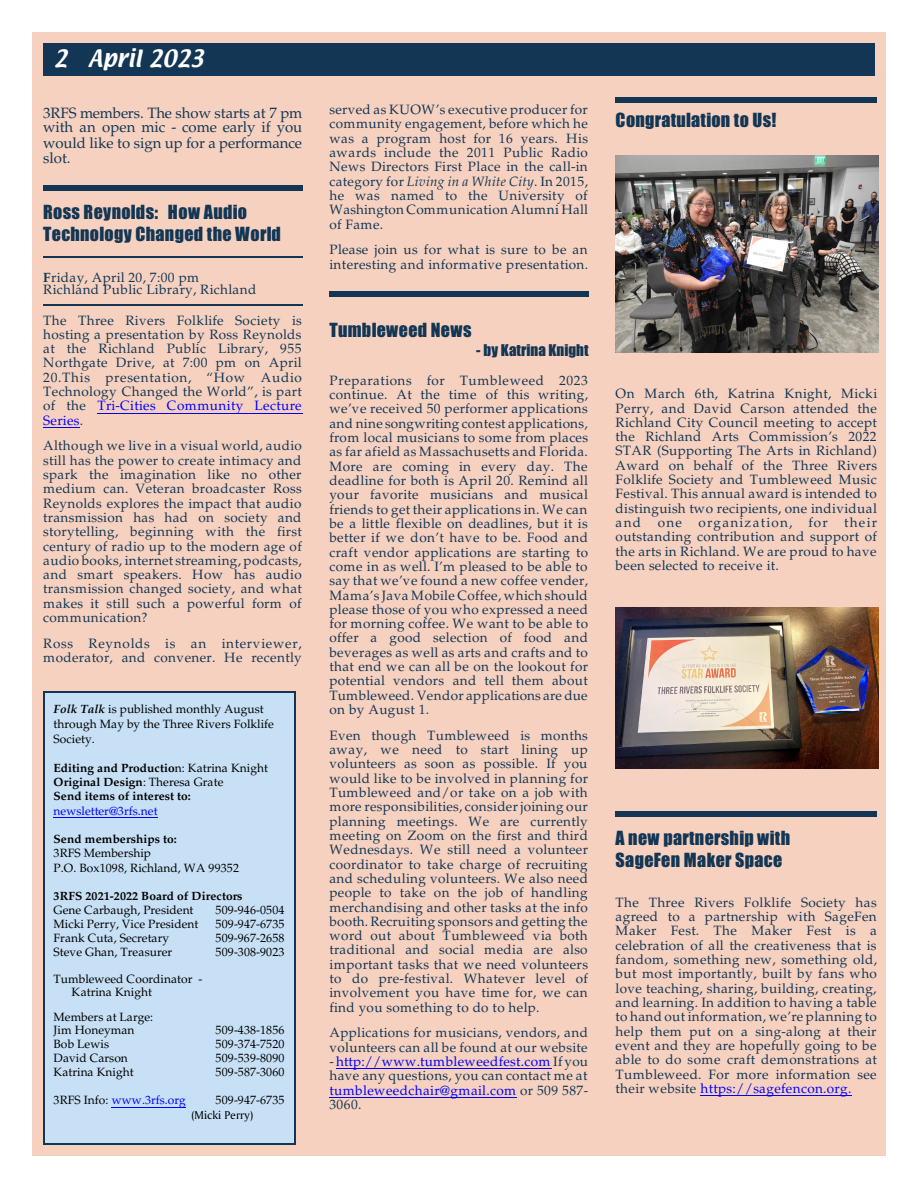
<style>
.page{position:relative;width:918px;height:1188px;background:#fff}
.page>*{position:absolute;margin:0;border:0;box-sizing:border-box;transform-origin:0 0}
.t1{font:21px "Textile";color:#fff}
.t2{font:18px/22.5px "Impact";letter-spacing:.02em;color:#123654}
.t3{font:15px/15px "Palatino";letter-spacing:-.005em;color:#123654;text-align:justify}
.t4{font:15px "Impact";color:#123654}
.t5{font:13.5px/14.2px "Palatino";letter-spacing:.025em;color:#123654;text-align:justify}
.t6{font:12px/15px "Palatino";color:#000}
.t7{font:700 12px/14.7px "Palatino";color:#000}
.t8{font:12px "Palatino";letter-spacing:.005em;color:#00f}
.t9{font:12px "Amerigo BT Roman A";color:#000}
.s1{font-weight:700}
.s2{color:#00f}
.s3{font-weight:700;font-style:italic}
.s4{font-weight:400}
.s5{font-weight:400;color:#00f}
.s6{color:#000}
.s7{font-style:italic}
</style>
<div class="page">
<div style="left:32px;top:32px;width:854px;height:1124px;background:#f7d1bf"></div>
<div style="left:43px;top:43px;width:832px;height:32px;background:#123654"></div>
<div style="left:43px;top:691px;width:253px;height:454px;background:#c7e0f5"></div>
<hr style="left:54px;top:817px;width:104px;height:1px;background:#00f">
<hr style="left:112px;top:1107px;width:74px;height:1px;background:#00f">
<hr style="left:43px;top:691px;width:1px;height:453px;background:#123654">
<hr style="left:294px;top:691px;width:2px;height:453px;background:#123654">
<hr style="left:43px;top:691px;width:253px;height:1px;background:#123654">
<hr style="left:43px;top:1143px;width:253px;height:2px;background:#123654">
<img style="left:616px;top:156px;width:262px;height:196px">
<img style="left:616px;top:608px;width:262px;height:161px">
<hr style="left:97px;top:413px;width:205px;height:1px;background:#00f">
<hr style="left:43px;top:427px;width:37px;height:1px;background:#00f">
<hr style="left:336px;top:1068px;width:215px;height:1px;background:#00f">
<hr style="left:329px;top:1097px;width:188px;height:1px;background:#00f">
<hr style="left:701px;top:1095px;width:151px;height:1px;background:#00f">
<div style="left:43px;top:185px;width:259px;height:6px;background:#123654"></div>
<hr style="left:43px;top:256px;width:259px;height:2px;background:#123654">
<hr style="left:43px;top:304px;width:259px;height:2px;background:#123654">
<div style="left:329px;top:292px;width:259px;height:5px;background:#123654"></div>
<div style="left:616px;top:97px;width:261px;height:5px;background:#123654"></div>
<div style="left:616px;top:812px;width:261px;height:5px;background:#123654"></div>
<p class="t1" style="left:54px;top:46px;width:152px">2 April 2023</p>
<p class="t3" style="left:43px;top:107px;width:261px">3RFS members. The show starts at 7 pm with an open mic - come early if you would like to sign up for a performance slot.</p>
<p class="t2" style="left:43px;top:202px;width:239px">Ross Reynolds: How Audio<br>Technology Changed the World</p>
<p class="t5" style="left:43px;top:271px;width:157px"><span class="s1">F</span>riday, April 20, 7:00 pm</p>
<p class="t5" style="left:43px;top:284px;width:215px">Richland Public Library, Richland</p>
<p class="t5" style="left:43px;top:314px;width:260px">The Three Rivers Folklife Society is hosting a presentation by Ross Reynolds at the Richland Public Library, 955<br>Northgate Drive, at 7:00 pm on April 20.This presentation, “How Audio Technology Changed the World”, is part of the <span class="s2">Tri-Cities Community Lecture Series</span>.</p>
<p class="t5" style="left:43px;top:440px;width:260px">Although we live in a visual world, audio still has the power to create intimacy and spark the imagination like no other medium can. Veteran broadcaster Ross Reynolds explores the impact that audio transmission has had on society and storytelling, beginning with the first century of radio up to the modern age of audio books, internet streaming, podcasts, and smart speakers. How has audio transmission changed society, and what makes it still such a powerful form of communication?</p>
<p class="t5" style="left:43px;top:638px;width:260px">Ross Reynolds is an interviewer, moderator, and convener. He recently</p>
<p class="t6" style="left:54px;top:703px;width:222px"><span class="s3">Folk Talk</span> is published monthly August through May by the Three Rivers Folklife<br>Society.</p>
<p class="t7" style="left:54px;top:762px;width:216px">Editing and Productio<span class="s4">n: Katrina Knight</span></p>
<p class="t7" style="left:54px;top:776px;width:171px">Original Design<span class="s4">: Theresa Grate</span></p>
<p class="t7" style="left:54px;top:790px;width:139px">Send items of interest to: <span class="s5">newsletter@3rfs.net</span></p>
<p class="t7" style="left:54px;top:833px;width:125px">Send memberships to:</p>
<p class="t6" style="left:54px;top:847px;width:99px">3RFS Membership</p>
<p class="t6" style="left:54px;top:861px;width:187px">P.O. Box1098, Richland, WA 99352</p>
<p class="t7" style="left:54px;top:890px;width:191px">3RFS 2021-2022 Board of Directors</p>
<p class="t6" style="left:54px;top:904px;width:141px">Gene Carbaugh, President</p>
<p class="t6" style="left:216px;top:904px;width:70px">509-946-0504</p>
<p class="t6" style="left:54px;top:918px;width:146px">Micki Perry, Vice President</p>
<p class="t6" style="left:216px;top:918px;width:70px">509-947-6735</p>
<p class="t6" style="left:54px;top:932px;width:117px">Frank Cuta, Secretary</p>
<p class="t6" style="left:216px;top:932px;width:70px">509-967-2658</p>
<p class="t6" style="left:54px;top:946px;width:120px">Steve Ghan, Treasurer</p>
<p class="t6" style="left:216px;top:946px;width:70px">509-308-9023</p>
<p class="t6" style="left:54px;top:973px;width:150px">Tumbleweed Coordinator -</p>
<p class="t6" style="left:72px;top:986px;width:82px">Katrina Knight</p>
<p class="t6" style="left:54px;top:1011px;width:101px">Members at Large:</p>
<p class="t6" style="left:54px;top:1024px;width:82px">Jim Honeyman</p>
<p class="t6" style="left:216px;top:1024px;width:70px">509-438-1856</p>
<p class="t6" style="left:54px;top:1038px;width:57px">Bob Lewis</p>
<p class="t6" style="left:216px;top:1038px;width:70px">509-374-7520</p>
<p class="t6" style="left:54px;top:1052px;width:76px">David Carson</p>
<p class="t6" style="left:216px;top:1052px;width:70px">509-539-8090</p>
<p class="t6" style="left:54px;top:1066px;width:81px">Katrina Knight</p>
<p class="t6" style="left:216px;top:1066px;width:70px">509-587-3060</p>
<p class="t8" style="left:54px;top:1096px;width:134px"><span class="s6">3RFS Info:</span> www.3rfs.org</p>
<p class="t6" style="left:216px;top:1094px;width:70px">509-947-6735</p>
<p class="t9" style="left:191px;top:1110px;width:63px">(Micki Perry)</p>
<p class="t5" style="left:329px;top:104px;width:260px">served as KUOW’s executive producer for community engagement, before which he was a program host for 16 years. His awards include the 2011 Public Radio News Directors First Place in the call-in category for <span class="s7">Living in a White City</span>. In 2015, he was named to the University of Washington Communication Alumni Hall of Fame.</p>
<p class="t5" style="left:329px;top:244px;width:260px">Please join us for what is sure to be an interesting and informative presentation.</p>
<p class="t2" style="left:329px;top:320px;width:144px">Tumbleweed News</p>
<p class="t4" style="left:476px;top:344px;width:114px">- by Katrina Knight</p>
<p class="t5" style="left:329px;top:375px;width:260px">Preparations for Tumbleweed 2023 continue. At the time of this writing, we’ve received 50 performer applications and nine songwriting contest applications, from local musicians to some from places as far afield as Massachusetts and Florida.<br>More are coming in every day. The deadline for both is April 20. Remind all your favorite musicians and musical friends to get their applications in. We can be a little flexible on deadlines, but it is better if we don’t have to be. Food and craft vendor applications are starting to come in as well. I’m pleased to be able to say that we’ve found a new coffee vender, Mama’s Java Mobile Coffee, which should please those of you who expressed a need for morning coffee. We want to be able to offer a good selection of food and beverages as well as arts and crafts and to that end we can all be on the lookout for potential vendors and tell them about Tumbleweed. Vendor applications are due on by August 1.</p>
<p class="t5" style="left:329px;top:730px;width:260px">Even though Tumbleweed is months away, we need to start lining up volunteers as soon as possible. If you would like to be involved in planning for Tumbleweed and/or take on a job with more responsibilities, considerjoining our planning meetings. We are currently meeting on Zoom on the first and third Wednesdays. We still need a volunteer coordinator to take charge of recruiting and scheduling volunteers. We also need people to take on the job of handling merchandising and other tasks at the info booth.Recruiting sponsors and getting the word out about Tumbleweed via both traditional and social media are also important tasks that we need volunteers to do pre-festival. Whatever level of involvement you have time for, we can find you something to do to help.</p>
<p class="t5" style="left:329px;top:1027px;width:260px">Applications for musicians, vendors, and volunteers can all be found at our website</p>
<p class="t5" style="left:329px;top:1056px;width:260px">- <span class="s2">http://www.tumbleweedfest.com</span> If you have any questions, you can contact me at <span class="s2">tumbleweedchair@gmail.com</span> or 509 587- 3060.</p>
<p class="t2" style="left:616px;top:110px;width:162px">Congratulation to Us!</p>
<p class="t5" style="left:616px;top:388px;width:263px">On March 6th, Katrina Knight, Micki Perry, and David Carson attended the Richland City Council meeting to accept the Richland Arts Commission’s 2022<br>STAR (Supporting The Arts in Richland)<br>Award on behalf of the Three Rivers Folklife Society and Tumbleweed Music Festival. This annual award is intended to distinguish two recipients, one individual and one organization, for their outstanding contribution and support of the arts in Richland. We are proud to have been selected to receive it.</p>
<p class="t2" style="left:616px;top:828px;width:176px">A new partnership with</p>
<p class="t2" style="left:616px;top:850px;width:168px">SageFen Maker Space</p>
<p class="t5" style="left:616px;top:897px;width:263px">The Three Rivers Folklife Society has agreed to a partnership with SageFen Maker Fest. The Maker Fest is a celebration of all the creativeness that is fandom, something new, something old, but most importantly, built by fans who love teaching, sharing, building, creating, and learning. In addition to having a table to hand out information, we’re planning to help them put on a sing-along at their event and they are hopefully going to be able to do some craft demonstrations at Tumbleweed. For more information see their website <span class="s2">https://sagefencon.org.</span></p>
</div>
